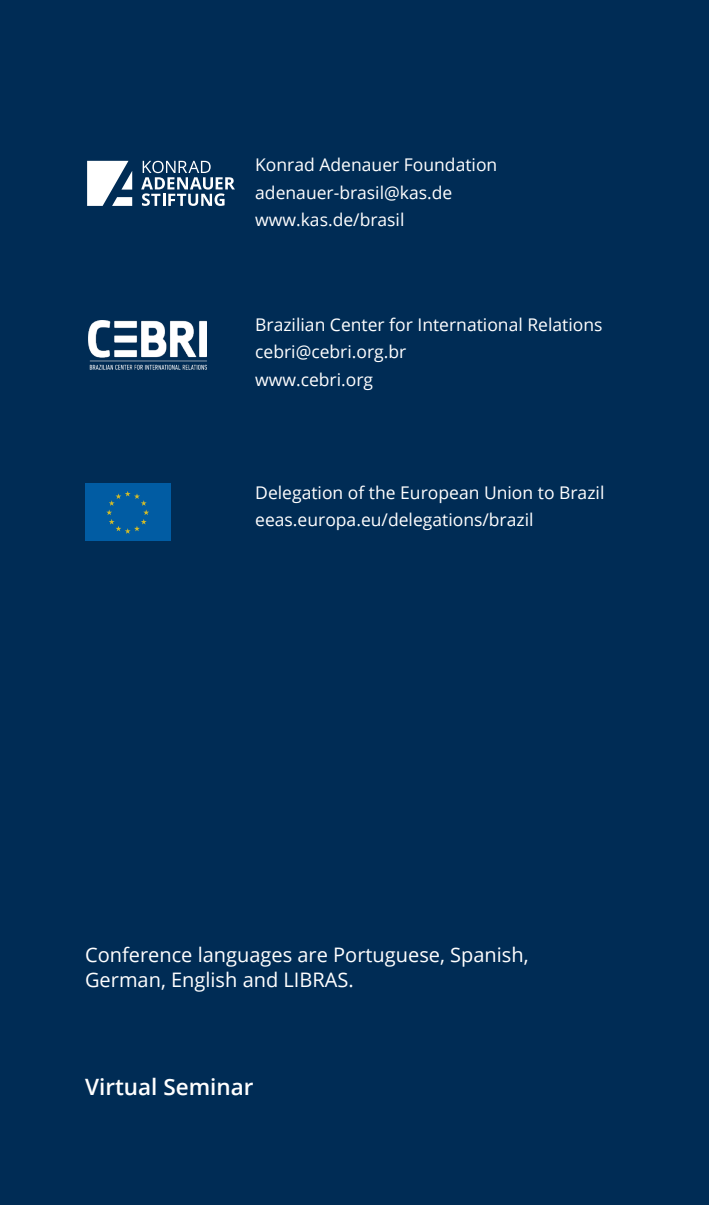
<style>
.page{position:relative;width:709px;height:1205px;background:#002c55}
.page>*{position:absolute;margin:0;border:0;box-sizing:border-box;transform-origin:0 0}
.txt_menor{font:600 22.5px "Open Sans";color:#fff}
.txt_menor-2{font:20px/25px "Open Sans";color:#fff}
.Descricao_Fundacao{font:17.5px "Open Sans";color:#fff}
</style>
<div class="page">
<svg style="left:141px;top:161px;width:94px;height:45px"></svg>
<svg style="left:87px;top:161px;width:45px;height:45px"></svg>
<img style="left:88px;top:321px;width:118px;height:49px">
<div style="left:85px;top:484px;width:85px;height:57px;background:#015ca3"></div>
<svg style="left:106px;top:491px;width:43px;height:43px"></svg>
<p class="Descricao_Fundacao" style="left:255px;top:153px;width:244px">Konrad Adenauer Foundation</p>
<p class="Descricao_Fundacao" style="left:255px;top:180px;width:199px">adenauer-brasil@kas.de</p>
<p class="Descricao_Fundacao" style="left:255px;top:208px;width:151px">www.kas.de/brasil</p>
<p class="Descricao_Fundacao" style="left:255px;top:313px;width:349px">Brazilian Center for International Relations</p>
<p class="Descricao_Fundacao" style="left:255px;top:340px;width:153px">cebri@cebri.org.br</p>
<p class="Descricao_Fundacao" style="left:255px;top:368px;width:119px">www.cebri.org</p>
<p class="Descricao_Fundacao" style="left:255px;top:480px;width:351px">Delegation of the European Union to Brazil</p>
<p class="Descricao_Fundacao" style="left:255px;top:508px;width:280px">eeas.europa.eu/delegations/brazil</p>
<p class="txt_menor-2" style="left:85px;top:942px;width:445px">Conference languages are Portuguese, Spanish,<br>German, English and LIBRAS.</p>
<p class="txt_menor" style="left:85px;top:1071px;width:170px">Virtual Seminar</p>
</div>
